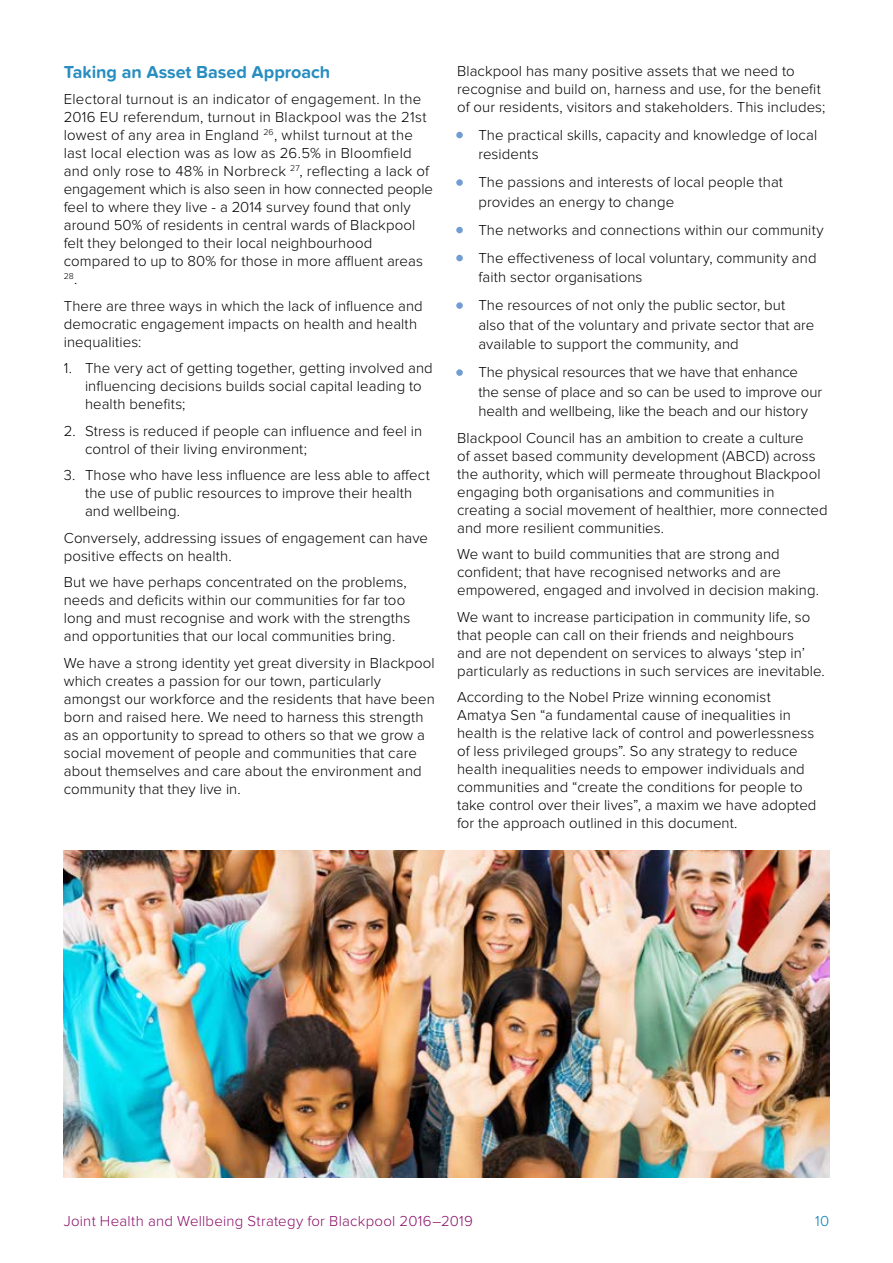
<style>
.page{position:relative;width:893px;height:1263px;background:#fff}
.page>*{position:absolute;margin:0;border:0;box-sizing:border-box;transform-origin:0 0}
.t1{font:700 18px "Proxima Nova Soft";letter-spacing:-.005em;color:#288dc1}
.t2{font:300 15px/18px "Proxima Nova";letter-spacing:.005em;color:#000}
.t3{font:300 15px "Proxima Nova";letter-spacing:.015em;color:#8b0e68}
.t4{font:300 15px "Proxima Nova";color:#0079bd}
.t5{font:300 8.7px "Proxima Nova";color:#000}
.s1{font-size:15px}
.s2{font-weight:900;font-size:13.5px;color:#719dd2}
</style>
<div class="page">
<div style="left:456px;top:132px;width:7px;height:6px;border:3px solid #719dd2;border-radius:50%"></div>
<div style="left:456px;top:179px;width:7px;height:7px;border:3px solid #719dd2;border-radius:50%"></div>
<div style="left:456px;top:227px;width:7px;height:6px;border:3px solid #719dd2;border-radius:50%"></div>
<div style="left:456px;top:255px;width:7px;height:6px;border:3px solid #719dd2;border-radius:50%"></div>
<div style="left:456px;top:302px;width:7px;height:7px;border:3px solid #719dd2;border-radius:50%"></div>
<div style="left:456px;top:369px;width:7px;height:7px;border:3px solid #719dd2;border-radius:50%"></div>
<img style="left:64px;top:850px;width:765px;height:328px">
<p class="t1" style="left:64px;top:61px;width:268px">Taking an Asset Based Approach</p>
<p class="t2" style="left:64px;top:90px;width:371px">Electoral turnout is an indicator of engagement. In the 2016 EU referendum, turnout in Blackpool was the 21st lowest of any area in England <sup>26</sup>, whilst turnout at the last local election was as low as 26.5% in Bloomfield and only rose to 48% in Norbreck <sup>27</sup>, reflecting a lack of engagement which is also seen in how connected people feel to where they live - a 2014 survey found that only around 50% of residents in central wards of Blackpool felt they belonged to their local neighbourhood compared to up to 80% for those in more affluent areas</p>
<p class="t5" style="left:64px;top:271px;width:15px">28<span class="s1">.</span></p>
<p class="t2" style="left:64px;top:297px;width:361px">There are three ways in which the lack of influence and democratic engagement impacts on health and health inequalities:</p>
<p class="t2" style="left:85px;top:359px;width:349px;text-indent:-21px">1. The very act of getting together, getting involved and influencing decisions builds social capital leading to health benefits;</p>
<p class="t2" style="left:85px;top:422px;width:339px;text-indent:-21px">2. Stress is reduced if people can influence and feel in control of their living environment;</p>
<p class="t2" style="left:85px;top:466px;width:346px;text-indent:-21px">3. Those who have less influence are less able to affect the use of public resources to improve their health and wellbeing.</p>
<p class="t2" style="left:64px;top:529px;width:366px">Conversely, addressing issues of engagement can have positive effects on health.</p>
<p class="t2" style="left:64px;top:573px;width:348px">But we have perhaps concentrated on the problems, needs and deficits within our communities for far too long and must recognise and work with the strengths and opportunities that our local communities bring.</p>
<p class="t2" style="left:64px;top:654px;width:373px">We have a strong identity yet great diversity in Blackpool which creates a passion for our town, particularly amongst our workforce and the residents that have been born and raised here. We need to harness this strength as an opportunity to spread to others so that we grow a social movement of people and communities that care about themselves and care about the environment and community that they live in.</p>
<p class="t2" style="left:457px;top:62px;width:370px">Blackpool has many positive assets that we need to recognise and build on, harness and use, for the benefit of our residents, visitors and stakeholders. This includes;</p>
<p class="t2" style="left:478px;top:125px;width:340px;line-height:19.5px;text-indent:-21px"><span class="s2">΅</span> The practical skills, capacity and knowledge of local residents</p>
<p class="t2" style="left:478px;top:173px;width:306px;line-height:19.5px;text-indent:-21px"><span class="s2">΅</span> The passions and interests of local people that provides an energy to change</p>
<p class="t2" style="left:457px;top:216px;width:368px;line-height:28px"><span class="s2">΅</span> The networks and connections within our community <span class="s2">΅</span> The effectiveness of local voluntary, community and</p>
<p class="t2" style="left:457px;top:263px;width:330px;line-height:28px;text-indent:21px">faith sector organisations<br><span class="s2">΅</span> The resources of not only the public sector, but</p>
<p class="t2" style="left:478px;top:315px;width:338px;line-height:19.5px">also that of the voluntary and private sector that are available to support the community, and</p>
<p class="t2" style="left:478px;top:363px;width:345px;line-height:19.5px;text-indent:-21px"><span class="s2">΅</span> The physical resources that we have that enhance the sense of place and so can be used to improve our health and wellbeing, like the beach and our history</p>
<p class="t2" style="left:457px;top:429px;width:372px">Blackpool Council has an ambition to create a culture<br>of asset based community development (ABCD) across the authority, which will permeate throughout Blackpool engaging both organisations and communities in creating a social movement of healthier, more connected and more resilient communities.</p>
<p class="t2" style="left:457px;top:545px;width:363px">We want to build communities that are strong and confident; that have recognised networks and are empowered, engaged and involved in decision making.</p>
<p class="t2" style="left:457px;top:608px;width:369px">We want to increase participation in community life, so that people can call on their friends and neighbours<br>and are not dependent on services to always ‘step in’ particularly as reductions in such services are inevitable.</p>
<p class="t2" style="left:457px;top:688px;width:361px">According to the Nobel Prize winning economist Amatya Sen “a fundamental cause of inequalities in health is the relative lack of control and powerlessness of less privileged groups”. So any strategy to reduce health inequalities needs to empower individuals and communities and “create the conditions for people to take control over their lives”, a maxim we have adopted for the approach outlined in this document.</p>
<p class="t3" style="left:64px;top:1213px;width:411px">Joint Health and Wellbeing Strategy for Blackpool 2016–2019</p>
<p class="t4" style="left:815px;top:1213px;width:16px">10</p>
</div>
